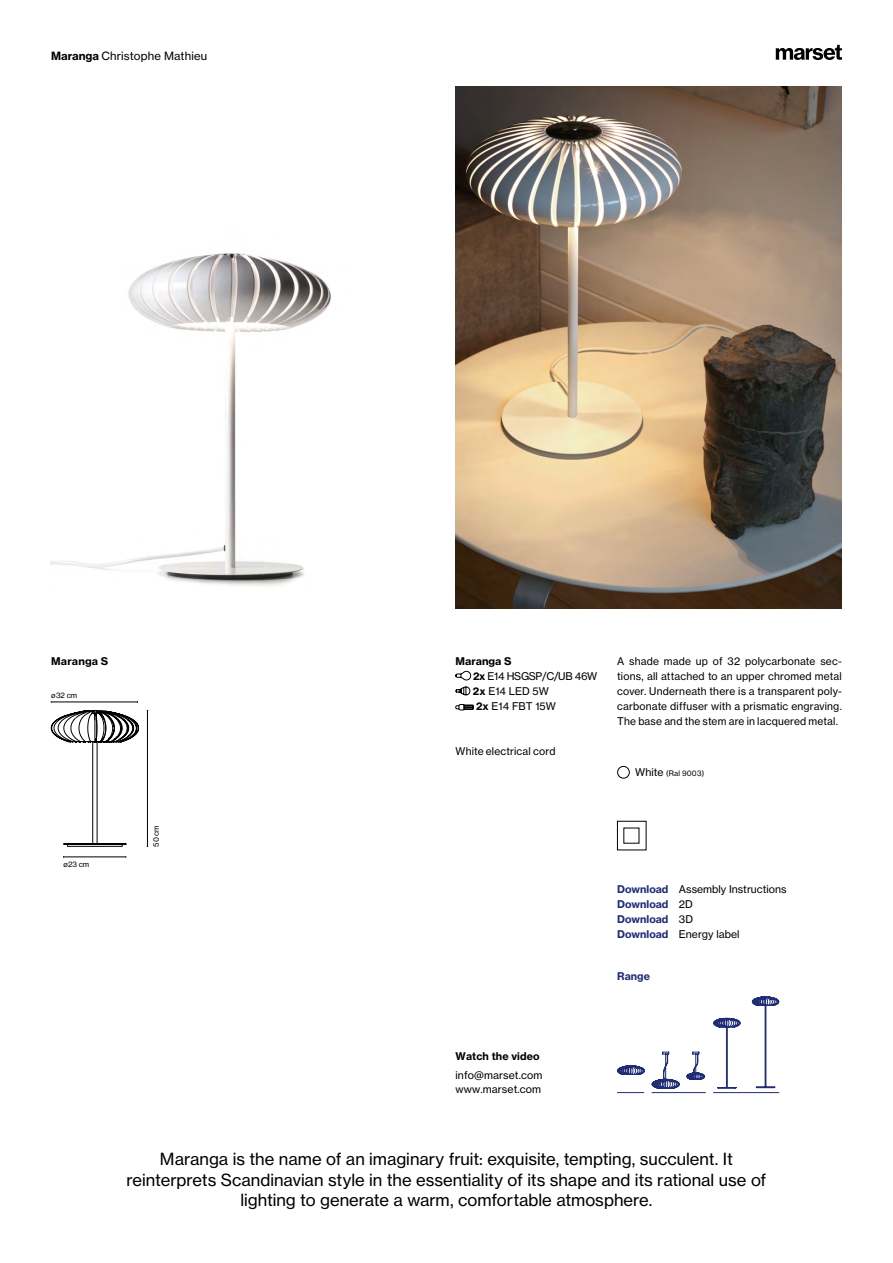
<style>
.page{position:relative;width:893px;height:1263px;background:#fff}
.page>*{position:absolute;margin:0;border:0;box-sizing:border-box;transform-origin:0 0}
.t1{font:16.5px/20.2px "N Haas Grotesk TX Pro 55 Rg";color:#000;text-align:center}
.t2{font:11.25px "N Haas Grotesk TX Pro 55 Rg";letter-spacing:.015em;color:#000}
.t3{font:10.5px/15px "N Haas Grotesk TX Pro 55 Rg";letter-spacing:.01em;color:#000;text-align:justify}
.t4{font:10.5px "N Haas Grotesk TX Pro 75 Bd";letter-spacing:.01em;color:#000}
.t5{font:10.5px/15px "N Haas Grotesk TX Pro 75 Bd";color:#202d76}
.t6{font:10.5px "N Haas Grotesk TX Pro 55 Rg";letter-spacing:-.03em;color:#000}
.t7{font:7.5px "N Haas Grotesk TX Pro 55 Rg";letter-spacing:-.01em;color:#000}
.s1{font-family:"N Haas Grotesk TX Pro 75 Bd"}
.s2{font-size:10.5px}
.s3{font-family:"N Haas Grotesk TX Pro 75 Bd";color:#202d76}
.s4{font-family:"N Haas Grotesk TX Pro 55 Rg";color:#000}
</style>
<div class="page">
<div style="left:617px;top:766px;width:13px;height:12px;border:1px solid #000;border-radius:50%"></div>
<svg style="left:776px;top:45px;width:66px;height:15px"></svg>
<div style="left:617px;top:821px;width:29px;height:29px;border:1px solid #000"></div>
<svg style="left:455px;top:671px;width:16px;height:9px"></svg>
<svg style="left:455px;top:686px;width:16px;height:9px"></svg>
<svg style="left:455px;top:704px;width:19px;height:7px"></svg>
<img style="left:51px;top:253px;width:280px;height:333px">
<img style="left:455px;top:86px;width:387px;height:522px">
<svg style="left:687px;top:1052px;width:18px;height:28px"></svg>
<svg style="left:652px;top:1052px;width:28px;height:36px"></svg>
<svg style="left:617px;top:1065px;width:28px;height:10px"></svg>
<hr style="left:652px;top:1092px;width:53px;height:1px;background:#202d76">
<hr style="left:713px;top:1092px;width:66px;height:1px;background:#202d76">
<svg style="left:617px;top:1092px;width:27px;height:1px"></svg>
<svg style="left:713px;top:1018px;width:27px;height:70px"></svg>
<svg style="left:752px;top:996px;width:27px;height:92px"></svg>
<svg style="left:51px;top:710px;width:88px;height:137px"></svg>
<hr style="left:147px;top:710px;width:1px;height:136px;background:#000">
<hr style="left:64px;top:857px;width:62px;height:1px;background:#000">
<hr style="left:51px;top:702px;width:86px;height:1px;background:#000">
<p class="t2" style="left:51px;top:49px;width:158px"><span class="s1">Maranga</span> Christophe Mathieu</p>
<p class="t4" style="left:51px;top:655px;width:59px">Maranga S</p>
<p class="t7" style="left:51px;top:691px;width:27px">ø 32 cm</p>
<p class="t7" style="left:63px;top:859px;width:27px">ø 23 cm</p>
<p class="t7" style="left:151px;top:846px;width:23px;rotate:-90deg">50 cm</p>
<p class="t4" style="left:455px;top:655px;width:58px">Maranga S</p>
<p class="t6" style="left:473px;top:670px;width:126px"><span class="s1">2x</span> E14 HSGSP/C/UB 46W</p>
<p class="t3" style="left:473px;top:684px;width:77px"><span class="s1">2x</span> E14 LED 5W</p>
<p class="t3" style="left:476px;top:699px;width:81px"><span class="s1">2x</span> E14 FBT 15W</p>
<p class="t3" style="left:455px;top:744px;width:101px">White electrical cord</p>
<p class="t3" style="left:617px;top:654px;width:226px">A shade made up of 32 polycarbonate sec&shy;tions, all attached to an upper chromed metal cover. Underneath there is a transparent poly&shy;carbonate diffuser with a prismatic engraving.<br>The base and the stem are in lacquered metal.</p>
<p class="t7" style="left:635px;top:769px;width:70px"><span class="s2">White</span> (Ral 9003)</p>
<p class="t4" style="left:455px;top:1050px;width:86px">Watch the video</p>
<p class="t3" style="left:455px;top:1069px;width:88px;line-height:13.5px">info@marset.com www.marset.com</p>
<p class="t3" style="left:617px;top:881px;width:171px"><span class="s3">Download</span> Assembly Instructions</p>
<p class="t5" style="left:617px;top:896px;width:77px">Download <span class="s4">2D<br></span>Download <span class="s4">3D</span></p>
<p class="t3" style="left:617px;top:926px;width:124px"><span class="s3">Download</span> Energy label</p>
<p class="t5" style="left:617px;top:969px;width:34px">Range</p>
<h1 class="t1" style="left:127px;top:1149px;width:641px">Maranga is the name of an imaginary fruit: exquisite, tempting, succulent. It reinterprets Scandinavian style in the essentiality of its shape and its rational use of lighting to generate a warm, comfortable atmosphere.</h1>
</div>
